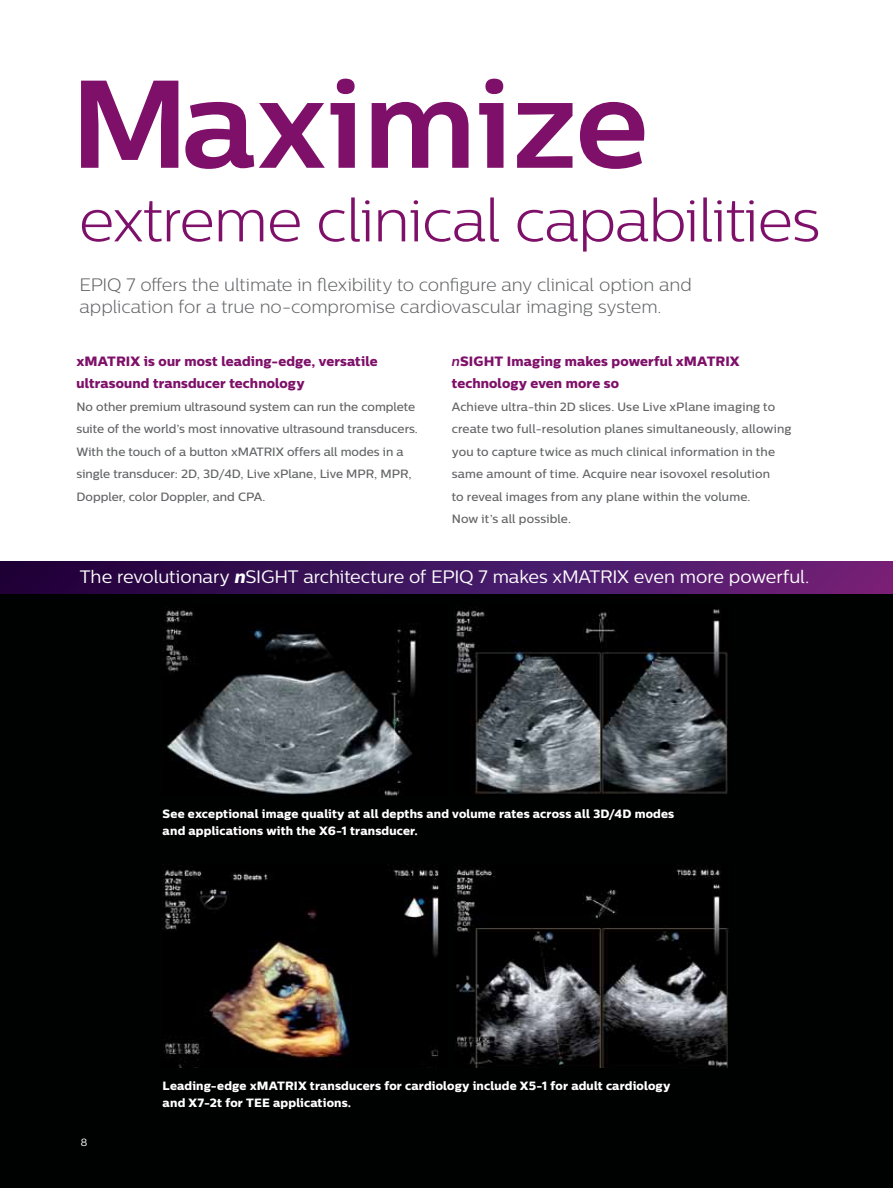
<style>
.page{position:relative;width:893px;height:1188px;background:#fff}
.page>*{position:absolute;margin:0;border:0;box-sizing:border-box;transform-origin:0 0}
.t1{font:700 124.5px "Centrale Sans";color:#7e1069}
.t2{font:300 60px "Centrale Sans";letter-spacing:-.02em;color:#7e1069}
.t3{font:300 18px/22.5px "Centrale Sans";letter-spacing:-.005em;color:#636466}
.t4{font:18px "Centrale Sans";letter-spacing:-.005em;color:#fff}
.t5{font:13.5px/22.5px "Centrale Sans X Bold";letter-spacing:.01em;color:#7e1069}
.t6{font:500 12px/22.5px "Centrale Sans";color:#636466}
.t7{font:12px/16.5px "Centrale Sans X Bold";letter-spacing:.01em;color:#fff}
.t8{font:10.5px "Centrale Sans";color:#fff}
.s1{font-family:"Centrale Sans";font-weight:700;font-style:italic}
.s2{font-family:"Centrale Sans X Bold";font-style:italic}
</style>
<div class="page">
<div style="left:0;top:579px;width:893px;height:609px;background:#000101"></div>
<div style="left:0;top:562px;width:893px;height:32px;background:linear-gradient(to right,#1b023c,#6e2680)"></div>
<img style="left:455px;top:607px;width:273px;height:188px">
<img style="left:163px;top:610px;width:254px;height:186px">
<img style="left:163px;top:865px;width:276px;height:202px">
<img style="left:455px;top:866px;width:273px;height:201px">
<h1 class="t1" style="left:70px;top:49px;width:580px">Maximize</h1>
<h2 class="t2" style="left:79px;top:186px;width:743px">extreme clinical capabilities</h2>
<h3 class="t3" style="left:80px;top:273px;width:614px">EPIQ 7 offers the ultimate in flexibility to configure any clinical option and application for a true no-compromise cardiovascular imaging system.</h3>
<p class="t5" style="left:77px;top:350px;width:303px">xMATRIX is our most leading-edge, versatile ultrasound transducer technology</p>
<p class="t6" style="left:77px;top:395px;width:343px">No other premium ultrasound system can run the complete suite of the world’s most innovative ultrasound transducers.<br>With the touch of a button xMATRIX offers all modes in a single transducer: 2D, 3D/4D, Live xPlane, Live MPR, MPR, Doppler, color Doppler, and CPA.</p>
<p class="t5" style="left:452px;top:350px;width:289px"><span class="s1">n</span>SIGHT Imaging makes powerful xMATRIX technology even more so</p>
<p class="t6" style="left:452px;top:395px;width:341px">Achieve ultra-thin 2D slices. Use Live xPlane imaging to create two full-resolution planes simultaneously, allowing you to capture twice as much clinical information in the same amount of time. Acquire near isovoxel resolution<br>to reveal images from any plane within the volume.<br>Now it’s all possible.</p>
<h3 class="t4" style="left:80px;top:567px;width:731px">The revolutionary <span class="s2">n</span>SIGHT architecture of EPIQ 7 makes xMATRIX even more powerful.</h3>
<p class="t7" style="left:163px;top:806px;width:513px">See exceptional image quality at all depths and volume rates across all 3D/4D modes and applications with the X6-1 transducer.</p>
<p class="t8" style="left:81px;top:1136px;width:8px">8</p>
<p class="t7" style="left:163px;top:1078px;width:509px">Leading-edge xMATRIX transducers for cardiology include X5-1 for adult cardiology and X7-2t for TEE applications.</p>
</div>
